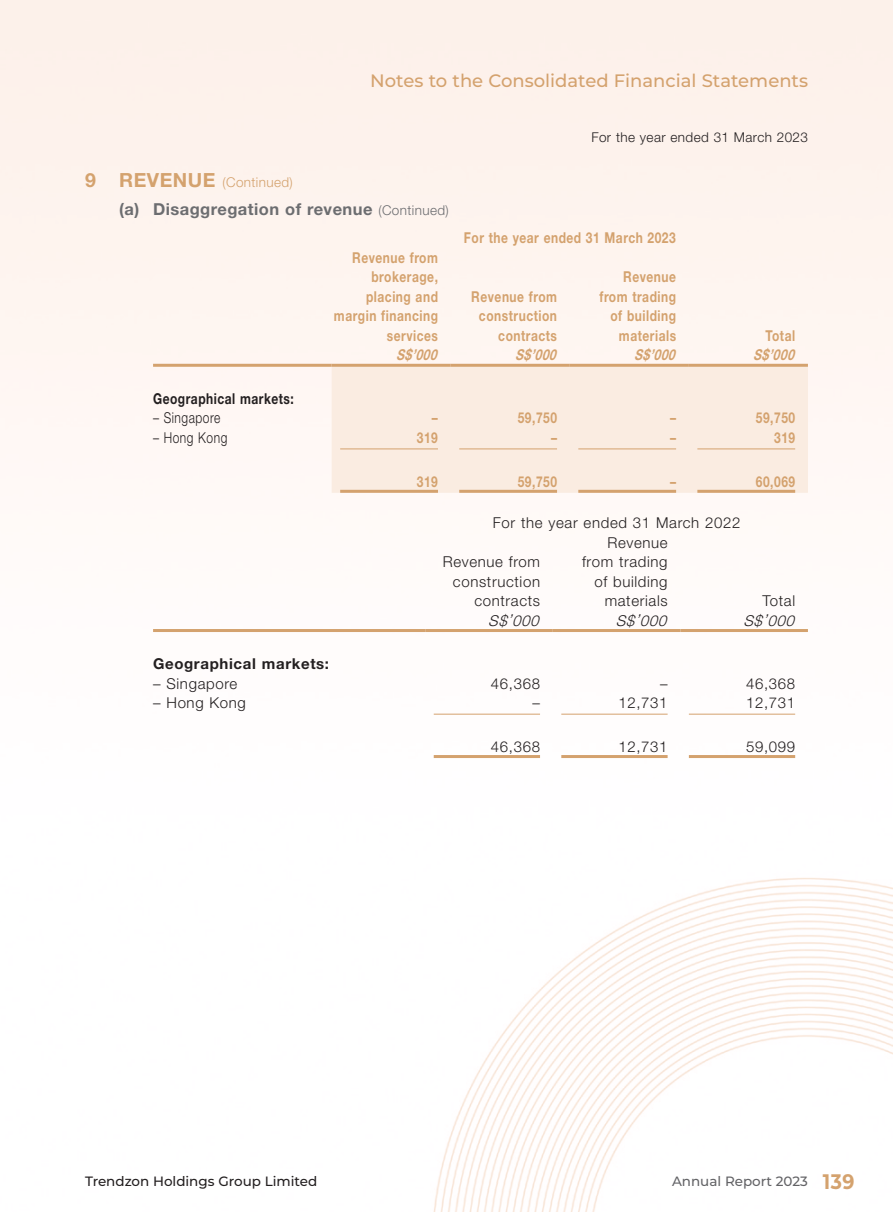
<style>
.page{position:relative;width:893px;height:1212px;background:#fff}
.page>*{position:absolute;margin:0;border:0;box-sizing:border-box;transform-origin:0 0}
.t1{font:500 18px "Montserrat";color:#d4a26e}
.Heading_2{font:700 16.5px "Helvetica Neue LT Std";letter-spacing:.03em;color:#6c6d70}
.Body_Text{font:700 15px "Helvetica Neue LT Std";letter-spacing:.045em;color:#d4a26e;scale:.8 1}
.Body_Text-2{font:300 15px "Helvetica Neue LT Std";letter-spacing:.045em;color:#231f20}
.Body_Text-3{font:italic 700 15px "Helvetica Neue LT Std";color:#d4a26e;scale:.8 1}
.Body_Text-4{font:700 15px "Helvetica Neue LT Std";letter-spacing:.045em;color:#231f20;scale:.8 1}
.Body_Text-5{font:700 15px "Helvetica Neue LT Std";letter-spacing:.045em;color:#231f20}
.Body_Text-6{font:300 15px "Helvetica Neue LT Std";letter-spacing:.045em;color:#231f20;scale:.8 1}
.Body_Text-7{font:italic 300 15px "Helvetica Neue LT Std";color:#231f20}
.t2{font:500 13.5px "Montserrat";letter-spacing:-.005em;color:#231f20}
.t3{font:300 13.5px "Helvetica Neue LT Std";letter-spacing:.03em;color:#231f20}
.t4{font:500 13.5px "Montserrat";letter-spacing:-.005em;color:#636366}
.Heading_1{font:300 13.5px "Helvetica Neue LT Std";letter-spacing:.03em;color:#d4a26e}
.s1{font-weight:700;font-size:19.5px}
.s2{font-weight:300;font-size:13.5px}
.s3{font-weight:700;font-size:21px;color:#d4a26e}
</style>
<div class="page">
<img style="left:0;top:0;width:893px;height:1212px">
<div style="left:332px;top:367px;width:476px;height:126px;background:#faece1"></div>
<hr style="left:153px;top:364px;width:179px;height:3px;background:#d4a26e">
<hr style="left:332px;top:364px;width:119px;height:3px;background:#d4a26e">
<hr style="left:451px;top:364px;width:119px;height:3px;background:#d4a26e">
<hr style="left:570px;top:364px;width:119px;height:3px;background:#d4a26e">
<hr style="left:689px;top:364px;width:119px;height:3px;background:#d4a26e">
<hr style="left:340px;top:448px;width:98px;height:1px;background:#d4a26e">
<hr style="left:459px;top:448px;width:98px;height:1px;background:#d4a26e">
<hr style="left:578px;top:448px;width:98px;height:1px;background:#d4a26e">
<hr style="left:697px;top:448px;width:98px;height:1px;background:#d4a26e">
<hr style="left:340px;top:490px;width:98px;height:3px;background:#d4a26e">
<hr style="left:459px;top:490px;width:98px;height:3px;background:#d4a26e">
<hr style="left:578px;top:490px;width:98px;height:3px;background:#d4a26e">
<hr style="left:697px;top:490px;width:98px;height:3px;background:#d4a26e">
<hr style="left:153px;top:629px;width:272px;height:3px;background:#d4a26e">
<hr style="left:425px;top:629px;width:128px;height:3px;background:#d4a26e">
<hr style="left:553px;top:629px;width:127px;height:3px;background:#d4a26e">
<hr style="left:680px;top:629px;width:128px;height:3px;background:#d4a26e">
<hr style="left:434px;top:714px;width:106px;height:1px;background:#d4a26e">
<hr style="left:561px;top:714px;width:107px;height:1px;background:#d4a26e">
<hr style="left:689px;top:714px;width:106px;height:1px;background:#d4a26e">
<hr style="left:434px;top:755px;width:106px;height:3px;background:#d4a26e">
<hr style="left:561px;top:755px;width:107px;height:3px;background:#d4a26e">
<hr style="left:689px;top:755px;width:106px;height:3px;background:#d4a26e">
<p class="t1" style="left:370px;top:68px;width:439px">Notes to the Consolidated Financial Statements</p>
<p class="Heading_1" style="left:85px;top:174px;width:209px"><span class="s1">9 REVENUE</span> (Continued)</p>
<p class="Heading_2" style="left:119px;top:199px;width:331px">(a) Disaggregation of revenue <span class="s2">(Continued)</span></p>
<p class="Body_Text" style="left:352px;top:248px;width:109px">Revenue from</p>
<p class="Body_Text" style="left:371px;top:268px;width:85px">brokerage,</p>
<p class="Body_Text" style="left:366px;top:287px;width:91px">placing and</p>
<p class="Body_Text" style="left:334px;top:307px;width:132px">margin financing</p>
<p class="Body_Text" style="left:387px;top:326px;width:65px">services</p>
<p class="t3" style="left:591px;top:129px;width:218px">For the year ended 31 March 2023</p>
<p class="Body_Text" style="left:464px;top:229px;width:266px">For the year ended 31 March 2023</p>
<p class="Body_Text" style="left:471px;top:287px;width:109px">Revenue from</p>
<p class="Body_Text" style="left:479px;top:307px;width:99px">construction</p>
<p class="Body_Text" style="left:498px;top:326px;width:75px">contracts</p>
<p class="Body_Text" style="left:623px;top:268px;width:68px">Revenue</p>
<p class="Body_Text" style="left:599px;top:287px;width:97px">from trading</p>
<p class="Body_Text" style="left:610px;top:307px;width:84px">of building</p>
<p class="Body_Text" style="left:619px;top:326px;width:73px">materials</p>
<p class="Body_Text" style="left:766px;top:326px;width:39px">Total</p>
<p class="Body_Text-3" style="left:396px;top:346px;width:58px">S$’000</p>
<p class="Body_Text-3" style="left:515px;top:346px;width:58px">S$’000</p>
<p class="Body_Text-3" style="left:634px;top:346px;width:58px">S$’000</p>
<p class="Body_Text-3" style="left:753px;top:346px;width:58px">S$’000</p>
<p class="Body_Text-4" style="left:153px;top:389px;width:178px">Geographical markets:</p>
<p class="Body_Text-6" style="left:153px;top:409px;width:86px">– Singapore</p>
<p class="Body_Text" style="left:432px;top:409px;width:9px">–</p>
<p class="Body_Text" style="left:518px;top:409px;width:51px">59,750</p>
<p class="Body_Text" style="left:670px;top:409px;width:9px">–</p>
<p class="Body_Text" style="left:756px;top:409px;width:51px">59,750</p>
<p class="Body_Text-6" style="left:153px;top:428px;width:94px">– Hong Kong</p>
<p class="Body_Text" style="left:417px;top:428px;width:28px">319</p>
<p class="Body_Text" style="left:551px;top:428px;width:9px">–</p>
<p class="Body_Text" style="left:670px;top:428px;width:9px">–</p>
<p class="Body_Text" style="left:774px;top:428px;width:28px">319</p>
<p class="Body_Text" style="left:417px;top:472px;width:28px">319</p>
<p class="Body_Text" style="left:518px;top:472px;width:51px">59,750</p>
<p class="Body_Text" style="left:670px;top:472px;width:9px">–</p>
<p class="Body_Text" style="left:756px;top:472px;width:51px">60,069</p>
<p class="Body_Text-2" style="left:493px;top:514px;width:249px">For the year ended 31 March 2022</p>
<p class="Body_Text-2" style="left:443px;top:553px;width:99px">Revenue from</p>
<p class="Body_Text-2" style="left:453px;top:572px;width:89px">construction</p>
<p class="Body_Text-2" style="left:474px;top:592px;width:67px">contracts</p>
<p class="Body_Text-2" style="left:607px;top:533px;width:62px">Revenue</p>
<p class="Body_Text-2" style="left:582px;top:553px;width:87px">from trading</p>
<p class="Body_Text-2" style="left:594px;top:572px;width:75px">of building</p>
<p class="Body_Text-2" style="left:605px;top:592px;width:64px">materials</p>
<p class="Body_Text-2" style="left:763px;top:592px;width:34px">Total</p>
<p class="Body_Text-7" style="left:488px;top:611px;width:56px">S$’000</p>
<p class="Body_Text-7" style="left:616px;top:611px;width:56px">S$’000</p>
<p class="Body_Text-7" style="left:743px;top:611px;width:56px">S$’000</p>
<p class="Body_Text-5" style="left:153px;top:655px;width:178px">Geographical markets:</p>
<p class="Body_Text-2" style="left:153px;top:674px;width:86px">– Singapore</p>
<p class="Body_Text-2" style="left:491px;top:674px;width:51px">46,368</p>
<p class="Body_Text-2" style="left:660px;top:674px;width:9px">–</p>
<p class="Body_Text-2" style="left:746px;top:674px;width:51px">46,368</p>
<p class="Body_Text-2" style="left:153px;top:694px;width:94px">– Hong Kong</p>
<p class="Body_Text-2" style="left:532px;top:694px;width:9px">–</p>
<p class="Body_Text-2" style="left:618px;top:694px;width:51px">12,731</p>
<p class="Body_Text-2" style="left:746px;top:694px;width:51px">12,731</p>
<p class="Body_Text-2" style="left:491px;top:737px;width:51px">46,368</p>
<p class="Body_Text-2" style="left:618px;top:737px;width:51px">12,731</p>
<p class="Body_Text-2" style="left:746px;top:737px;width:51px">59,099</p>
<p class="t2" style="left:85px;top:1172px;width:234px">Trendzon Holdings Group Limited</p>
<p class="t4" style="left:672px;top:1172px;width:184px">Annual Report 2023 <span class="s3">139</span></p>
</div>
